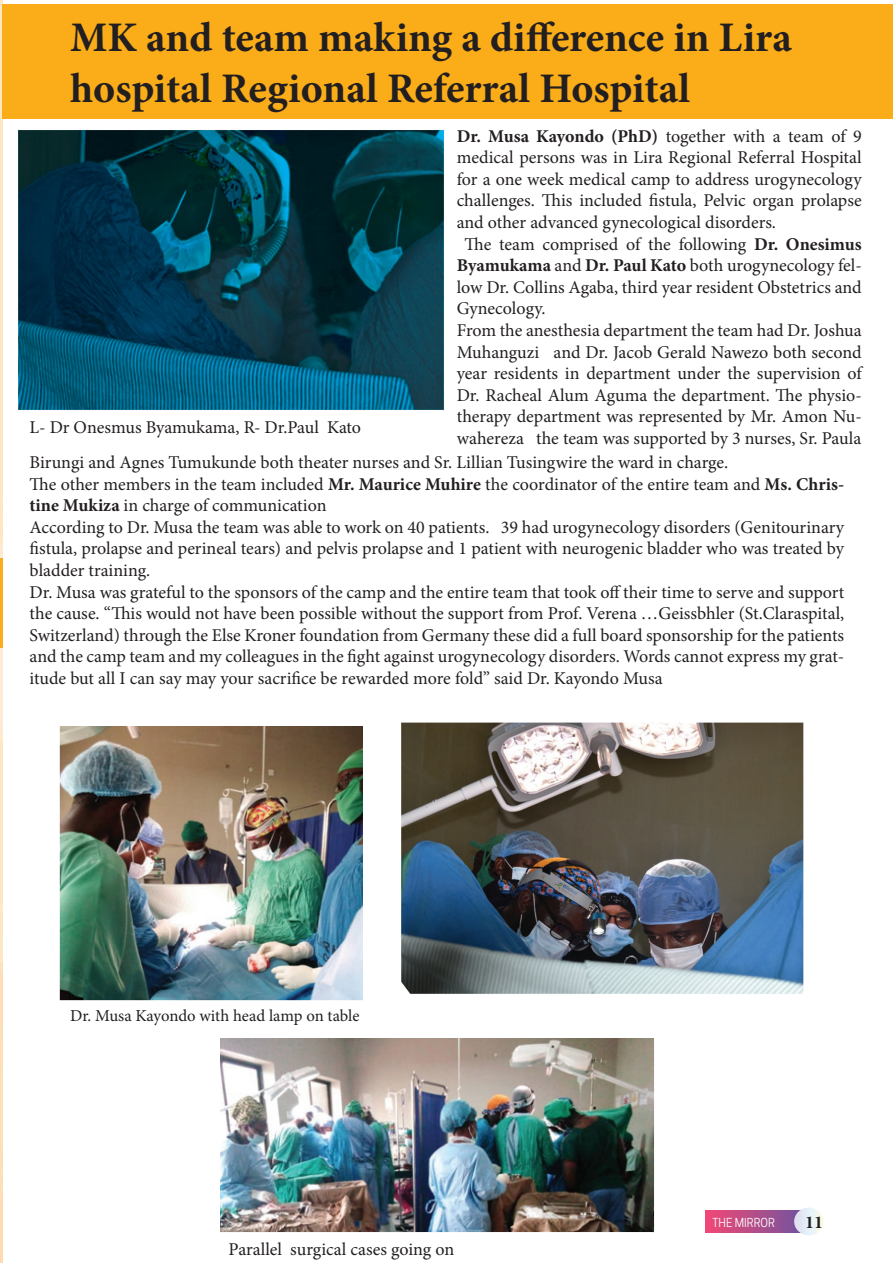
<style>
.page{position:relative;width:893px;height:1263px;background:#fff}
.page>*{position:absolute;margin:0;border:0;box-sizing:border-box;transform-origin:0 0}
.t1{font:700 42.15px/50.6px "Minion Pro";color:#231f20}
.t2{font:18px/21.6px "Minion Pro";color:#231f20;text-align:justify}
.t3{font:700 18px "Minion Pro";color:#231f20}
.t4{font:16.65px "Minion Pro";letter-spacing:-.005em;color:#231f20}
.t5{font:11.7px "Cooper Hewitt";color:#fff}
.s1{font-weight:700}
</style>
<div class="page">
<hr style="left:0;top:558px;width:2px;height:90px;background:#faad19">
<svg style="left:706px;top:1210px;width:88px;height:22px;background:#b84c87"></svg>
<svg style="left:794px;top:1208px;width:30px;height:27px"></svg>
<div style="left:2px;top:5px;width:891px;height:114px;background:#faad19"></div>
<img style="left:59px;top:727px;width:303px;height:274px">
<img style="left:401px;top:722px;width:402px;height:272px">
<img style="left:220px;top:1039px;width:434px;height:193px">
<img style="left:18px;top:130px;width:426px;height:280px">
<p class="t1" style="left:70px;top:12px;width:724px">MK and team making a difference in Lira hospital Regional Referral Hospital</p>
<p class="t2" style="left:457px;top:125px;width:407px"><span class="s1">Dr. Musa Kayondo (PhD)</span> together with a team of 9 medical persons was in Lira Regional Referral Hospital for a one week medical camp to address urogynecology challenges. This included fistula, Pelvic organ prolapse and other advanced gynecological disorders.</p>
<p class="t2" style="left:457px;top:233px;width:407px;text-indent:8px">The team comprised of the following <span class="s1">Dr. Onesimus Byamukama</span> and <span class="s1">Dr. Paul Kato</span> both urogynecology fel&shy;low Dr. Collins Agaba, third year resident Obstetrics and Gynecology.</p>
<p class="t2" style="left:457px;top:319px;width:407px">From the anesthesia department the team had Dr. Joshua Muhanguzi and Dr. Jacob Gerald Nawezo both second year residents in department under the supervision of Dr. Racheal Alum Aguma the department. The physio&shy;therapy department was represented by Mr. Amon Nu&shy;wahereza the team was supported by 3 nurses, Sr. Paula</p>
<p class="t2" style="left:30px;top:417px;width:333px">L- Dr Onesmus Byamukama, R- Dr.Paul Kato</p>
<p class="t2" style="left:30px;top:452px;width:700px">Birungi and Agnes Tumukunde both theater nurses and Sr. Lillian Tusingwire the ward in charge.</p>
<p class="t2" style="left:30px;top:473px;width:816px">The other members in the team included <span class="s1">Mr. Maurice Muhire</span> the coordinator of the entire team and <span class="s1">Ms. Chris&shy;tine Mukiza</span> in charge of communication</p>
<p class="t2" style="left:30px;top:516px;width:816px">According to Dr. Musa the team was able to work on 40 patients. 39 had urogynecology disorders (Genitourinary fistula, prolapse and perineal tears) and pelvis prolapse and 1 patient with neurogenic bladder who was treated by bladder training.</p>
<p class="t2" style="left:30px;top:581px;width:816px">Dr. Musa was grateful to the sponsors of the camp and the entire team that took off their time to serve and support the cause. “This would not have been possible without the support from Prof. Verena …Geissbhler (St.Claraspital, Switzerland) through the Else Kroner foundation from Germany these did a full board sponsorship for the patients and the camp team and my colleagues in the fight against urogynecology disorders. Words cannot express my grat&shy;itude but all I can say may your sacrifice be rewarded more fold” said Dr. Kayondo Musa</p>
<p class="t4" style="left:70px;top:1004px;width:291px">Dr. Musa Kayondo with head lamp on table</p>
<p class="t2" style="left:229px;top:1239px;width:227px">Parallel surgical cases going on</p>
<p class="t5" style="left:713px;top:1215px;width:64px">THE MIRROR</p>
<p class="t3" style="left:805px;top:1209px;width:19px">11</p>
</div>
